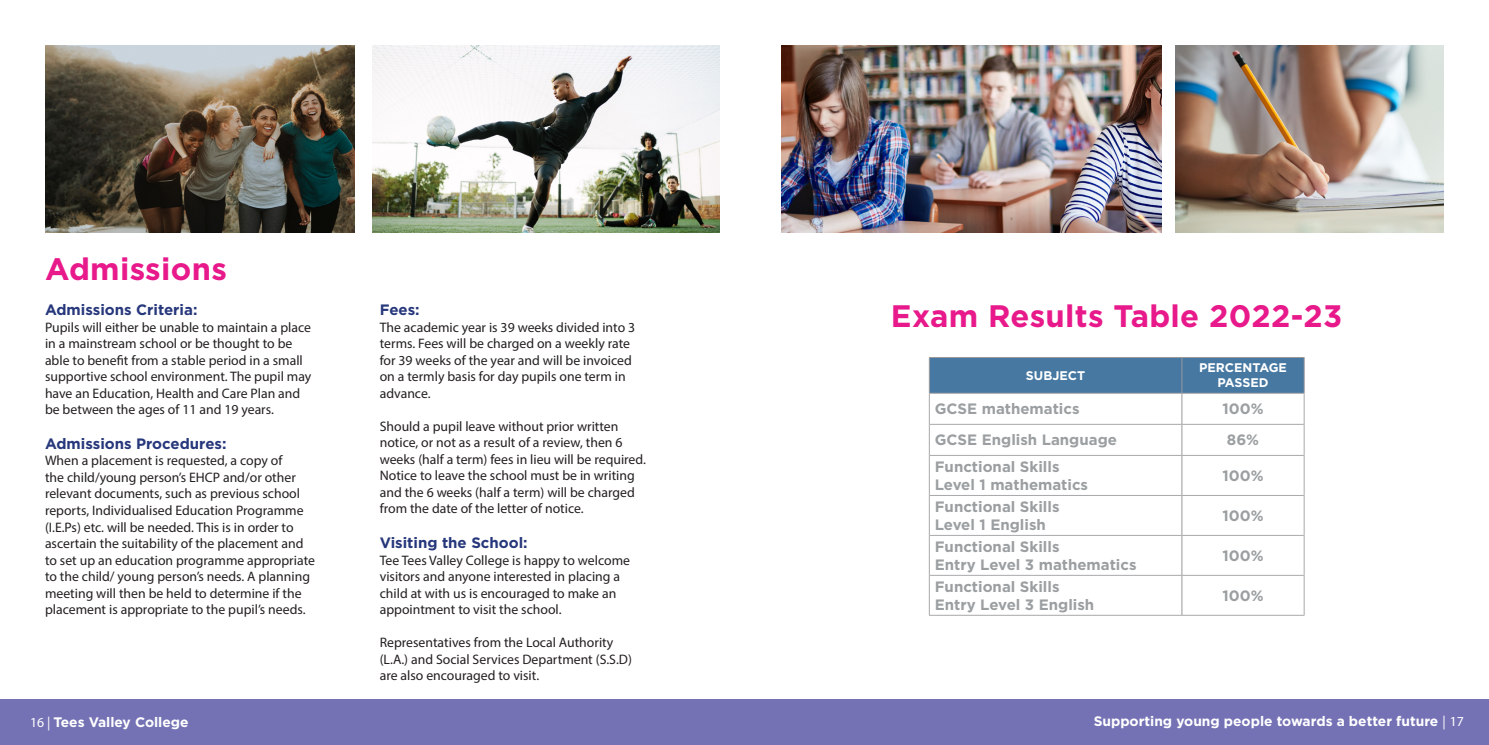
<style>
.page{position:relative;width:1489px;height:745px;background:#fff}
.page>*{position:absolute;margin:0;border:0;box-sizing:border-box;transform-origin:0 0}
.t1{font:700 31px "Gotham";letter-spacing:.01em;color:#e8198a}
.t2{font:700 15px "Gotham";color:#9b9fa1}
.t3{font:700 15px "Gotham";color:#26377b}
.t4{font:13.75px/16.5px "Myriad Pro";color:#231f20}
.t5{font:700 13.75px "Gotham";color:#fff}
.t6{font:700 12.5px "Gotham";color:#fff}
.s1{font-family:"Myriad Pro";font-weight:400}
</style>
<div class="page">
<div style="left:0;top:699px;width:1488px;height:45px;background:#7472b5"></div>
<img style="left:45px;top:45px;width:309px;height:187px">
<img style="left:372px;top:45px;width:347px;height:187px">
<img style="left:781px;top:45px;width:380px;height:187px">
<img style="left:1175px;top:45px;width:268px;height:187px">
<div style="left:930px;top:358px;width:373px;height:34px;background:#4678a2"></div>
<hr style="left:1181px;top:357px;width:1px;height:35px;background:#99989b">
<hr style="left:1181px;top:393px;width:1px;height:30px;background:#99989b">
<hr style="left:1181px;top:424px;width:1px;height:31px;background:#99989b">
<hr style="left:1181px;top:455px;width:1px;height:40px;background:#99989b">
<hr style="left:1181px;top:495px;width:1px;height:39px;background:#99989b">
<hr style="left:1181px;top:535px;width:1px;height:39px;background:#99989b">
<hr style="left:1181px;top:575px;width:1px;height:39px;background:#99989b">
<hr style="left:929px;top:392px;width:252px;height:1px;background:#a9a8aa">
<hr style="left:1181px;top:392px;width:123px;height:1px;background:#a9a8aa">
<hr style="left:929px;top:423px;width:252px;height:1px;background:#a9a8aa">
<hr style="left:1181px;top:423px;width:122px;height:1px;background:#a9a8aa">
<hr style="left:929px;top:455px;width:252px;height:1px;background:#a9a8aa">
<hr style="left:1181px;top:455px;width:122px;height:1px;background:#a9a8aa">
<hr style="left:929px;top:495px;width:252px;height:1px;background:#a9a8aa">
<hr style="left:1181px;top:495px;width:122px;height:1px;background:#a9a8aa">
<hr style="left:929px;top:534px;width:252px;height:1px;background:#a9a8aa">
<hr style="left:1181px;top:534px;width:122px;height:1px;background:#a9a8aa">
<hr style="left:929px;top:574px;width:252px;height:1px;background:#a9a8aa">
<hr style="left:1181px;top:574px;width:122px;height:1px;background:#a9a8aa">
<hr style="left:929px;top:614px;width:252px;height:1px;background:#a9a8aa">
<hr style="left:1181px;top:614px;width:123px;height:1px;background:#a9a8aa">
<hr style="left:929px;top:357px;width:252px;height:1px;background:#99989b">
<hr style="left:1181px;top:357px;width:123px;height:1px;background:#99989b">
<hr style="left:929px;top:357px;width:1px;height:35px;background:#99989b">
<hr style="left:1303px;top:357px;width:1px;height:35px;background:#99989b">
<hr style="left:929px;top:393px;width:1px;height:31px;background:#a9a8aa">
<hr style="left:1303px;top:393px;width:1px;height:31px;background:#a9a8aa">
<hr style="left:929px;top:424px;width:1px;height:31px;background:#a9a8aa">
<hr style="left:1303px;top:424px;width:1px;height:31px;background:#a9a8aa">
<hr style="left:929px;top:455px;width:1px;height:40px;background:#a9a8aa">
<hr style="left:1303px;top:455px;width:1px;height:40px;background:#a9a8aa">
<hr style="left:929px;top:495px;width:1px;height:40px;background:#a9a8aa">
<hr style="left:1303px;top:495px;width:1px;height:40px;background:#a9a8aa">
<hr style="left:929px;top:535px;width:1px;height:40px;background:#a9a8aa">
<hr style="left:1303px;top:535px;width:1px;height:40px;background:#a9a8aa">
<hr style="left:929px;top:575px;width:1px;height:39px;background:#a9a8aa">
<hr style="left:1303px;top:575px;width:1px;height:39px;background:#a9a8aa">
<p class="t1" style="left:45px;top:251px;width:183px">Admissions</p>
<p class="t3" style="left:45px;top:301px;width:154px">Admissions Criteria:</p>
<p class="t4" style="left:45px;top:318px;width:268px">Pupils will either be unable to maintain a place in a mainstream school or be thought to be able to benefit from a stable period in a small supportive school environment. The pupil may have an Education, Health and Care Plan and be between the ages of 11 and 19 years.</p>
<p class="t3" style="left:45px;top:434px;width:183px">Admissions Procedures:</p>
<p class="t4" style="left:45px;top:452px;width:271px">When a placement is requested, a copy of<br>the child/young person’s EHCP and/or other relevant documents, such as previous school reports, Individualised Education Programme (I.E.Ps) etc. will be needed. This is in order to ascertain the suitability of the placement and to set up an education programme appropriate to the child/ young person’s needs. A planning meeting will then be held to determine if the placement is appropriate to the pupil’s needs.</p>
<p class="t3" style="left:380px;top:301px;width:41px">Fees:</p>
<p class="t4" style="left:380px;top:318px;width:257px">The academic year is 39 weeks divided into 3 terms. Fees will be charged on a weekly rate for 39 weeks of the year and will be invoiced on a termly basis for day pupils one term in advance.</p>
<p class="t4" style="left:380px;top:417px;width:268px">Should a pupil leave without prior written notice, or not as a result of a review, then 6 weeks (half a term) fees in lieu will be required.<br>Notice to leave the school must be in writing and the 6 weeks (half a term) will be charged from the date of the letter of notice.</p>
<p class="t3" style="left:380px;top:533px;width:149px">Visiting the School:</p>
<p class="t4" style="left:380px;top:551px;width:252px">Tee Tees Valley College is happy to welcome visitors and anyone interested in placing a child at with us is encouraged to make an appointment to visit the school.</p>
<p class="t4" style="left:380px;top:633px;width:254px">Representatives from the Local Authority (L.A.) and Social Services Department (S.S.D) are also encouraged to visit.</p>
<p class="t1" style="left:891px;top:298px;width:453px">Exam Results Table 2022-23</p>
<p class="t6" style="left:1025px;top:368px;width:61px">SUBJECT</p>
<p class="t6" style="left:1199px;top:360px;width:89px">PERCENTAGE</p>
<p class="t6" style="left:1217px;top:375px;width:53px">PASSED</p>
<p class="t2" style="left:934px;top:400px;width:146px">GCSE mathematics</p>
<p class="t2" style="left:1222px;top:400px;width:43px">100%</p>
<p class="t2" style="left:934px;top:431px;width:184px">GCSE English Language</p>
<p class="t2" style="left:1226px;top:431px;width:34px">86%</p>
<p class="t2" style="left:934px;top:457px;width:126px">Functional Skills</p>
<p class="t2" style="left:934px;top:475px;width:155px">Level 1 mathematics</p>
<p class="t2" style="left:1222px;top:466px;width:43px">100%</p>
<p class="t2" style="left:934px;top:497px;width:126px">Functional Skills</p>
<p class="t2" style="left:934px;top:515px;width:113px">Level 1 English</p>
<p class="t2" style="left:934px;top:537px;width:126px">Functional Skills</p>
<p class="t2" style="left:934px;top:555px;width:203px">Entry Level 3 mathematics</p>
<p class="t2" style="left:934px;top:577px;width:126px">Functional Skills</p>
<p class="t2" style="left:934px;top:595px;width:161px">Entry Level 3 English</p>
<p class="t2" style="left:1222px;top:506px;width:43px">100%</p>
<p class="t2" style="left:1222px;top:546px;width:43px">100%</p>
<p class="t2" style="left:1222px;top:586px;width:43px">100%</p>
<p class="t5" style="left:30px;top:713px;width:160px"><span class="s1">16 |</span> Tees Valley College</p>
<p class="t5" style="left:1093px;top:713px;width:372px">Supporting young people towards a better future <span class="s1">| 17</span></p>
</div>
